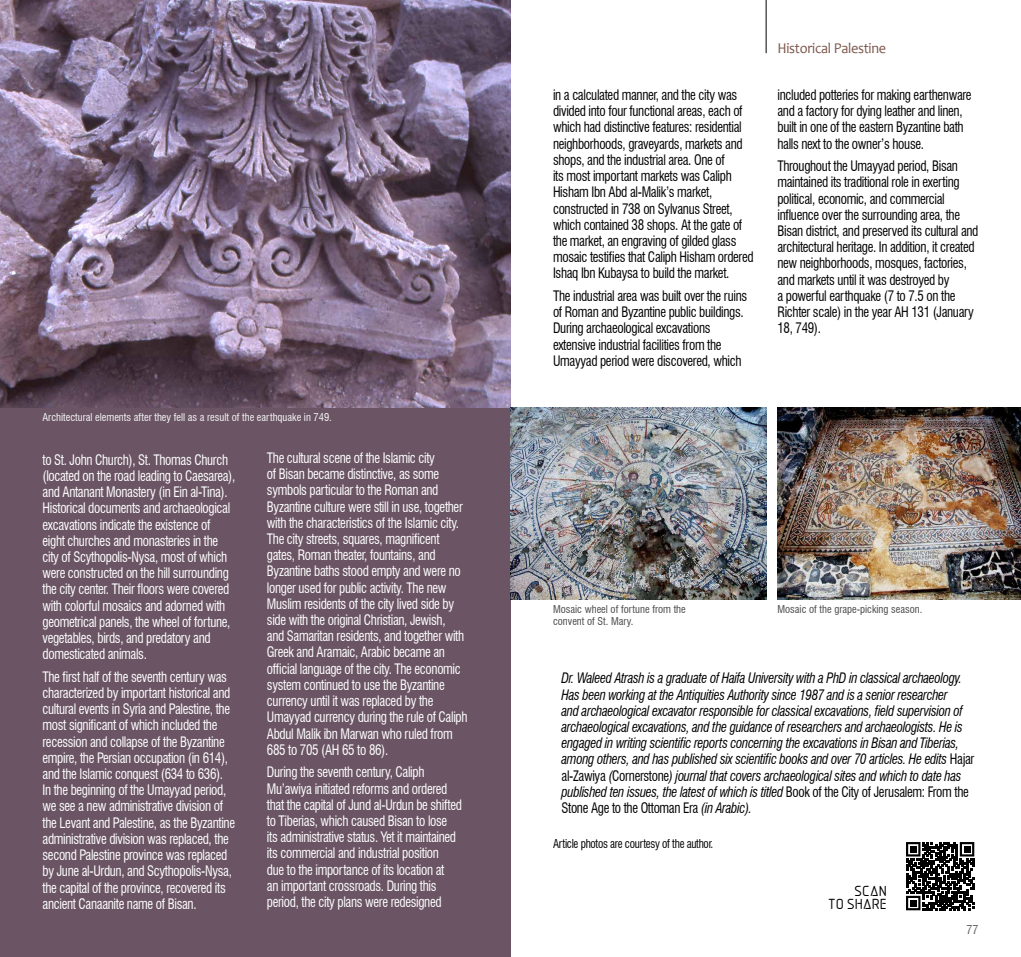
<style>
.page{position:relative;width:1021px;height:957px;background:#fff}
.page>*{position:absolute;margin:0;border:0;box-sizing:border-box;transform-origin:0 0}
.t1{font:15px "Candara";letter-spacing:-.02em;color:#7e574c;scale:.95 1}
.t2{font:condensed 14.1px/16.2px "Swiss 721 BT";letter-spacing:-.025em;color:#fff;scale:.92 1}
.t3{font:condensed 14.1px/16.2px "Swiss 721 BT";letter-spacing:-.025em;color:#000;scale:.92 1}
.t4{font:italic condensed 14.1px/16.2px "Swiss 721 BT";letter-spacing:-.025em;color:#000;scale:.92 1}
.t5{font:13.5px/13.8px "Aadhunik";letter-spacing:-.01em;color:#000;text-align:right}
.t6{font:condensed 12px "Swiss 721 BT";letter-spacing:-.025em;color:#000;scale:.92 1}
.t7{font:condensed 12px "Swiss 721 BT";color:#646363}
.t8{font:condensed 10.5px/12px "Swiss 721 BT";color:#4a4a49}
.t9{font:condensed 10.5px "Swiss 721 BT";color:#f6f6f6}
.s1{font-style:normal}
</style>
<div class="page">
<hr style="left:765px;top:0;width:1px;height:53px;background:#000">
<div style="left:0;top:408px;width:510px;height:549px;background:#6b5565"></div>
<img style="left:0;top:0;width:510px;height:407px">
<img style="left:510px;top:407px;width:256px;height:192px">
<img style="left:777px;top:407px;width:243px;height:192px">
<svg style="left:906px;top:842px;width:68px;height:68px"></svg>
<p class="t9" style="left:43px;top:411px;width:291px">Architectural elements after they fell as a result of the earthquake in 749.</p>
<p class="t2" style="left:43px;top:451px;width:211px">to St. John Church), St. Thomas Church (located on the road leading to Caesarea), and Antanant Monastery (in Ein al-Tina).<br>Historical documents and archaeological excavations indicate the existence of eight churches and monasteries in the city of Scythopolis-Nysa, most of which were constructed on the hill surrounding the city center. Their floors were covered with colorful mosaics and adorned with geometrical panels, the wheel of fortune, vegetables, birds, and predatory and domesticated animals.</p>
<p class="t2" style="left:43px;top:668px;width:211px">The first half of the seventh century was characterized by important historical and cultural events in Syria and Palestine, the most significant of which included the recession and collapse of the Byzantine empire, the Persian occupation (in 614), and the Islamic conquest (634 to 636).<br>In the beginning of the Umayyad period, we see a new administrative division of the Levant and Palestine, as the Byzantine administrative division was replaced, the second Palestine province was replaced by June al-Urdun, and Scythopolis-Nysa, the capital of the province, recovered its ancient Canaanite name of Bisan.</p>
<p class="t2" style="left:267px;top:450px;width:219px">The cultural scene of the Islamic city<br>of Bisan became distinctive, as some symbols particular to the Roman and Byzantine culture were still in use, together with the characteristics of the Islamic city.<br>The city streets, squares, magnificent gates, Roman theater, fountains, and Byzantine baths stood empty and were no longer used for public activity. The new Muslim residents of the city lived side by side with the original Christian, Jewish,<br>and Samaritan residents, and together with Greek and Aramaic, Arabic became an official language of the city. The economic system continued to use the Byzantine currency until it was replaced by the Umayyad currency during the rule of Caliph Abdul Malik ibn Marwan who ruled from 685 to 705 (AH 65 to 86).</p>
<p class="t2" style="left:267px;top:764px;width:213px">During the seventh century, Caliph Mu’awiya initiated reforms and ordered that the capital of Jund al-Urdun be shifted to Tiberias, which caused Bisan to lose<br>its administrative status. Yet it maintained its commercial and industrial position<br>due to the importance of its location at<br>an important crossroads. During this period, the city plans were redesigned</p>
<p class="t3" style="left:553px;top:87px;width:219px">in a calculated manner, and the city was divided into four functional areas, each of which had distinctive features: residential neighborhoods, graveyards, markets and shops, and the industrial area. One of<br>its most important markets was Caliph Hisham Ibn Abd al-Malik’s market, constructed in 738 on Sylvanus Street, which contained 38 shops. At the gate of the market, an engraving of gilded glass mosaic testifies that Caliph Hisham ordered Ishaq Ibn Kubaysa to build the market.</p>
<p class="t3" style="left:553px;top:288px;width:213px">The industrial area was built over the ruins of Roman and Byzantine public buildings.<br>During archaeological excavations extensive industrial facilities from the Umayyad period were discovered, which</p>
<p class="t1" style="left:777px;top:39px;width:116px">Historical Palestine</p>
<p class="t3" style="left:777px;top:87px;width:212px">included potteries for making earthenware and a factory for dying leather and linen, built in one of the eastern Byzantine bath halls next to the owner’s house.</p>
<p class="t3" style="left:777px;top:158px;width:220px">Throughout the Umayyad period, Bisan maintained its traditional role in exerting political, economic, and commercial influence over the surrounding area, the Bisan district, and preserved its cultural and architectural heritage. In addition, it created new neighborhoods, mosques, factories, and markets until it was destroyed by<br>a powerful earthquake (7 to 7.5 on the Richter scale) in the year AH 131 (January 18, 749).</p>
<p class="t8" style="left:553px;top:603px;width:134px">Mosaic wheel of fortune from the convent of St. Mary.</p>
<p class="t8" style="left:777px;top:603px;width:146px">Mosaic of the grape-picking season.</p>
<p class="t4" style="left:561px;top:670px;width:450px">Dr. Waleed Atrash is a graduate of Haifa University with a PhD in classical archaeology.<br>Has been working at the Antiquities Authority since 1987 and is a senior researcher<br>and archaeological excavator responsible for classical excavations, field supervision of archaeological excavations, and the guidance of researchers and archaeologists. He is engaged in writing scientific reports concerning the excavations in Bisan and Tiberias, among others, and has published six scientific books and over 70 articles. He edits <span class="s1">Hajar al-Zawiya</span> (<span class="s1">Cornerstone</span>) journal that covers archaeological sites and which to date has published ten issues, the latest of which is titled <span class="s1">Book of the City of Jerusalem: From the Stone Age to the Ottoman Era</span> (in Arabic).</p>
<p class="t6" style="left:553px;top:836px;width:176px">Article photos are courtesy of the author.</p>
<p class="t5" style="left:828px;top:881px;width:61px">SCAN<br>TO SHARE</p>
<p class="t7" style="left:966px;top:922px;width:13px">77</p>
</div>
